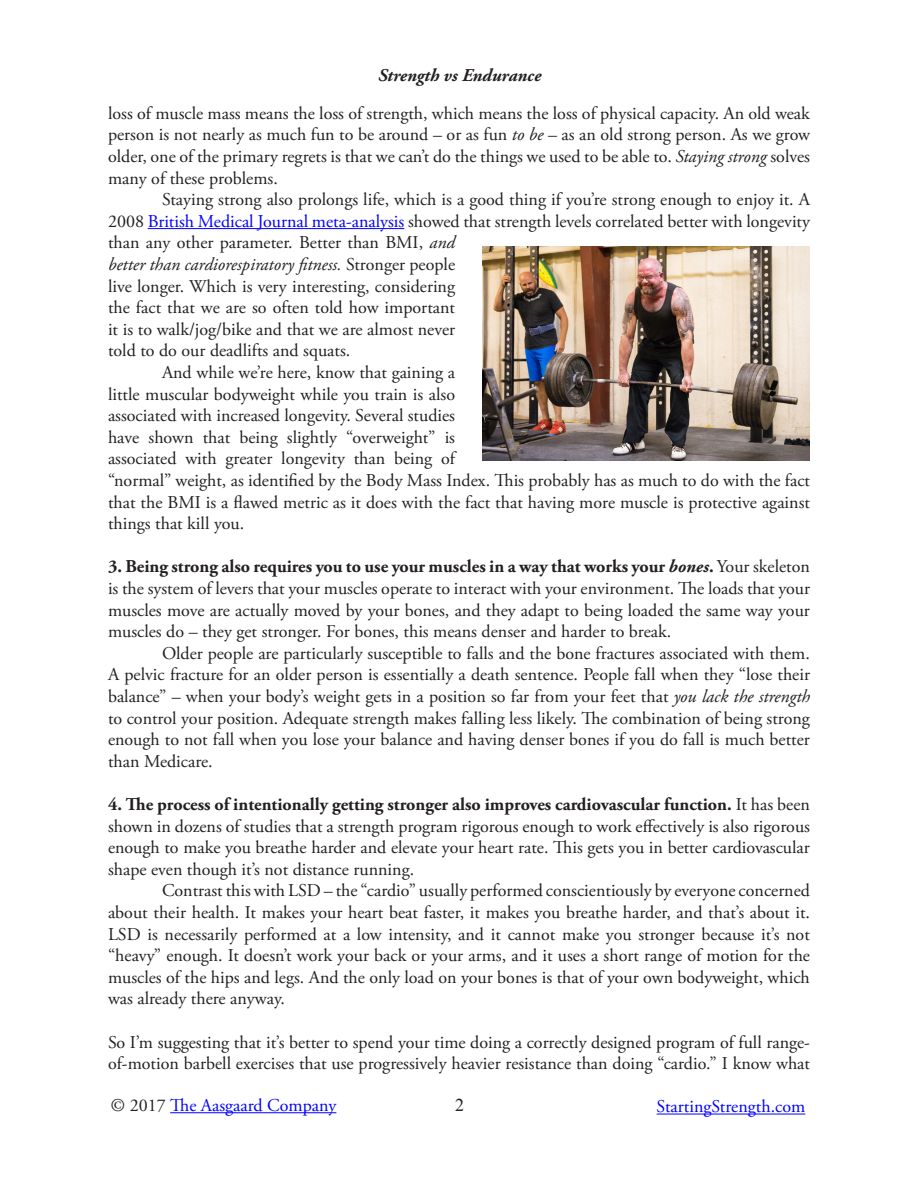
<style>
.page{position:relative;width:918px;height:1188px;background:#fff}
.page>*{position:absolute;margin:0;border:0;box-sizing:border-box;transform-origin:0 0}
.t1{font:18px/21.6px "Adobe Garamond Pro";color:#231f20;text-align:justify}
.t2{font:italic 18px "Adobe Garamond Pro";color:#231f20}
.t3{font:18px "Adobe Garamond Pro";color:#00f}
.t4{font:italic 700 18px "Adobe Garamond Pro";color:#231f20}
.t5{font:18px "Times New Roman";color:#231f20}
.s1{font-style:italic}
.s2{color:#00f}
.s3{font-style:normal}
.s4{font-weight:700}
.s5{font-weight:700;font-style:italic}
.s6{color:#231f20}
</style>
<div class="page">
<hr style="left:657px;top:1114px;width:148px;height:1px;background:#00f">
<hr style="left:170px;top:1112px;width:166px;height:1px;background:#00f">
<hr style="left:148px;top:228px;width:256px;height:1px;background:#00f">
<img style="left:482px;top:246px;width:327px;height:214px">
<p class="t4" style="left:378px;top:65px;width:165px">Strength vs Endurance</p>
<p class="t1" style="left:108px;top:103px;width:704px">loss of muscle mass means the loss of strength, which means the loss of physical capacity. An old weak person is not nearly as much fun to be around – or as fun <span class="s1">to be</span> – as an old strong person. As we grow older, one of the primary regrets is that we can’t do the things we used to be able to. <span class="s1">Staying strong</span> solves many of these problems.</p>
<p class="t1" style="left:162px;top:189px;width:650px">Staying strong also prolongs life, which is a good thing if you’re strong enough to enjoy it. A</p>
<p class="t1" style="left:108px;top:211px;width:704px">2008 <span class="s2">British Medical Journal meta-analysis</span> showed that strength levels correlated better with longevity</p>
<p class="t1" style="left:108px;top:233px;width:349px">than any other parameter. Better than BMI, <span class="s1">and</span></p>
<p class="t2" style="left:108px;top:253px;width:349px">better than cardiorespiratory fitness. <span class="s3">Stronger people</span></p>
<p class="t1" style="left:108px;top:276px;width:349px">live longer. Which is very interesting, considering</p>
<p class="t1" style="left:108px;top:297px;width:349px">the fact that we are so often told how important</p>
<p class="t1" style="left:108px;top:319px;width:349px">it is to walk/jog/bike and that we are almost never</p>
<p class="t1" style="left:108px;top:341px;width:244px">told to do our deadlifts and squats.</p>
<p class="t1" style="left:162px;top:362px;width:295px">And while we’re here, know that gaining a</p>
<p class="t1" style="left:108px;top:384px;width:349px">little muscular bodyweight while you train is also</p>
<p class="t1" style="left:108px;top:405px;width:349px">associated with increased longevity. Several studies</p>
<p class="t1" style="left:108px;top:427px;width:349px">have shown that being slightly “overweight” is</p>
<p class="t1" style="left:108px;top:449px;width:349px">associated with greater longevity than being of</p>
<p class="t1" style="left:108px;top:470px;width:704px">“normal” weight, as identified by the Body Mass Index. This probably has as much to do with the fact</p>
<p class="t1" style="left:108px;top:492px;width:704px">that the BMI is a flawed metric as it does with the fact that having more muscle is protective against</p>
<p class="t1" style="left:108px;top:513px;width:138px">things that kill you.</p>
<p class="t1" style="left:108px;top:557px;width:704px"><span class="s4">3. Being strong also requires you to use your muscles in a way that works your</span> <span class="s5">bones</span><span class="s4">.</span> Your skeleton is the system of levers that your muscles operate to interact with your environment. The loads that your muscles move are actually moved by your bones, and they adapt to being loaded the same way your muscles do – they get stronger. For bones, this means denser and harder to break.</p>
<p class="t1" style="left:108px;top:643px;width:704px;text-indent:54px">Older people are particularly susceptible to falls and the bone fractures associated with them.<br>A pelvic fracture for an older person is essentially a death sentence. People fall when they “lose their balance” – when your body’s weight gets in a position so far from your feet that <span class="s1">you lack the strength </span>to control your position. Adequate strength makes falling less likely. The combination of being strong enough to not fall when you lose your balance and having denser bones if you do fall is much better than Medicare.</p>
<p class="t1" style="left:108px;top:794px;width:704px"><span class="s4">4. The process of intentionally getting stronger also improves cardiovascular function.</span> It has been shown in dozens of studies that a strength program rigorous enough to work effectively is also rigorous enough to make you breathe harder and elevate your heart rate. This gets you in better cardiovascular shape even though it’s not distance running.</p>
<p class="t1" style="left:108px;top:881px;width:704px;text-indent:54px">Contrast this with LSD – the “cardio” usually performed conscientiously by everyone concerned about their health. It makes your heart beat faster, it makes you breathe harder, and that’s about it.<br>LSD is necessarily performed at a low intensity, and it cannot make you stronger because it’s not “heavy” enough. It doesn’t work your back or your arms, and it uses a short range of motion for the muscles of the hips and legs. And the only load on your bones is that of your own bodyweight, which was already there anyway.</p>
<p class="t1" style="left:108px;top:1032px;width:704px">So I’m suggesting that it’s better to spend your time doing a correctly designed program of full range&shy;of-motion barbell exercises that use progressively heavier resistance than doing “cardio.” I know what</p>
<p class="t3" style="left:111px;top:1094px;width:227px"><span class="s6">© 2017</span> The Aasgaard Company</p>
<p class="t5" style="left:455px;top:1092px;width:10px">2</p>
<p class="t3" style="left:657px;top:1096px;width:150px">StartingStrength.com</p>
</div>
